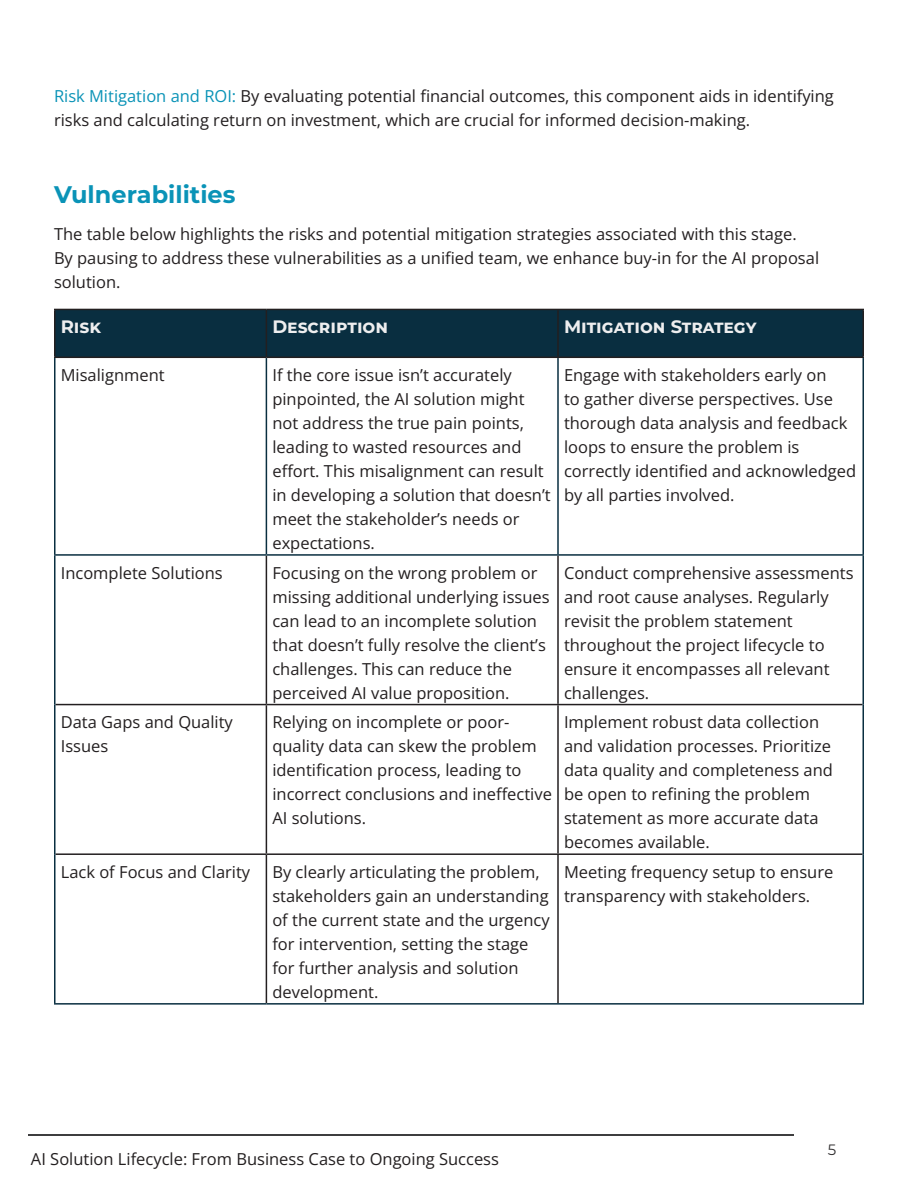
<style>
.page{position:relative;width:918px;height:1188px;background:#fff}
.page>*{position:absolute;margin:0;border:0;box-sizing:border-box;transform-origin:0 0}
.Header_3{font:700 24px "Montserrat";color:#0a93b7}
.Header_Table{font:700 18px "Montserrat";color:#eeeeef}
.Body_Text{font:300 16.5px/24px "Open Sans";color:#231f20}
.t1{font:15px "Montserrat";color:#312f30}
.s1{font-weight:700;color:#0a93b7}
</style>
<div class="page">
<hr style="left:28px;top:1134px;width:766px;height:1px;background:#3e3e3f">
<div style="left:56px;top:310px;width:806px;height:47px;background:#092e40"></div>
<hr style="left:54px;top:309px;width:212px;height:1px;background:#231f20">
<hr style="left:54px;top:310px;width:2px;height:47px;background:#231f20">
<hr style="left:266px;top:309px;width:292px;height:1px;background:#231f20">
<hr style="left:266px;top:310px;width:1px;height:47px;background:#231f20">
<hr style="left:558px;top:309px;width:306px;height:1px;background:#231f20">
<hr style="left:557px;top:310px;width:2px;height:47px;background:#231f20">
<hr style="left:862px;top:310px;width:2px;height:47px;background:#231f20">
<hr style="left:54px;top:357px;width:212px;height:1px;background:#231f20">
<hr style="left:266px;top:357px;width:292px;height:1px;background:#231f20">
<hr style="left:558px;top:357px;width:306px;height:1px;background:#231f20">
<hr style="left:266px;top:556px;width:1px;height:148px;background:#231f20">
<hr style="left:557px;top:556px;width:2px;height:148px;background:#231f20">
<hr style="left:56px;top:704px;width:210px;height:1px;background:#231f20">
<hr style="left:266px;top:704px;width:292px;height:1px;background:#231f20">
<hr style="left:266px;top:705px;width:1px;height:148px;background:#231f20">
<hr style="left:558px;top:704px;width:304px;height:1px;background:#231f20">
<hr style="left:557px;top:705px;width:2px;height:148px;background:#231f20">
<hr style="left:56px;top:853px;width:210px;height:2px;background:#231f20">
<hr style="left:266px;top:853px;width:292px;height:2px;background:#231f20">
<hr style="left:266px;top:855px;width:1px;height:148px;background:#231f20">
<hr style="left:558px;top:853px;width:304px;height:2px;background:#231f20">
<hr style="left:557px;top:855px;width:2px;height:148px;background:#231f20">
<hr style="left:266px;top:358px;width:1px;height:196px;background:#092e40">
<hr style="left:557px;top:358px;width:2px;height:196px;background:#092e40">
<hr style="left:54px;top:554px;width:212px;height:2px;background:#092e40">
<hr style="left:266px;top:554px;width:292px;height:2px;background:#092e40">
<hr style="left:558px;top:554px;width:306px;height:2px;background:#092e40">
<hr style="left:54px;top:358px;width:2px;height:196px;background:#092e40">
<hr style="left:862px;top:358px;width:2px;height:196px;background:#092e40">
<hr style="left:54px;top:556px;width:2px;height:149px;background:#092e40">
<hr style="left:862px;top:556px;width:2px;height:149px;background:#092e40">
<hr style="left:54px;top:705px;width:2px;height:149px;background:#092e40">
<hr style="left:862px;top:705px;width:2px;height:149px;background:#092e40">
<hr style="left:54px;top:854px;width:2px;height:149px;background:#092e40">
<hr style="left:862px;top:854px;width:2px;height:149px;background:#092e40">
<hr style="left:54px;top:1003px;width:212px;height:2px;background:#092e40">
<hr style="left:266px;top:1003px;width:292px;height:2px;background:#092e40">
<hr style="left:558px;top:1003px;width:306px;height:2px;background:#092e40">
<p class="Body_Text" style="left:54px;top:83px;width:781px"><span class="s1">Risk Mitigation and ROI:</span> By evaluating potential financial outcomes, this component aids in identifying risks and calculating return on investment, which are crucial for informed decision-making.</p>
<p class="Header_3" style="left:54px;top:177px;width:183px">Vulnerabilities</p>
<p class="Body_Text" style="left:54px;top:222px;width:767px">The table below highlights the risks and potential mitigation strategies associated with this stage.<br>By pausing to address these vulnerabilities as a unified team, we enhance buy-in for the AI proposal solution.</p>
<p class="Header_Table" style="left:61px;top:314px;width:42px">Risk</p>
<p class="Header_Table" style="left:272px;top:314px;width:117px">Description</p>
<p class="Header_Table" style="left:564px;top:314px;width:194px">Mitigation Strategy</p>
<p class="Body_Text" style="left:61px;top:363px;width:105px">Misalignment</p>
<p class="Body_Text" style="left:272px;top:363px;width:280px">If the core issue isn’t accurately pinpointed, the AI solution might not address the true pain points, leading to wasted resources and effort. This misalignment can result in developing a solution that doesn’t meet the stakeholder’s needs or expectations.</p>
<p class="Body_Text" style="left:564px;top:363px;width:294px">Engage with stakeholders early on<br>to gather diverse perspectives. Use thorough data analysis and feedback loops to ensure the problem is correctly identified and acknowledged by all parties involved.</p>
<p class="Body_Text" style="left:61px;top:560px;width:163px">Incomplete Solutions</p>
<p class="Body_Text" style="left:272px;top:560px;width:279px">Focusing on the wrong problem or missing additional underlying issues can lead to an incomplete solution that doesn’t fully resolve the client’s challenges. This can reduce the perceived AI value proposition.</p>
<p class="Body_Text" style="left:564px;top:560px;width:291px">Conduct comprehensive assessments and root cause analyses. Regularly revisit the problem statement throughout the project lifecycle to ensure it encompasses all relevant challenges.</p>
<p class="Body_Text" style="left:61px;top:710px;width:174px">Data Gaps and Quality<br>Issues</p>
<p class="Body_Text" style="left:272px;top:710px;width:281px">Relying on incomplete or poor&shy;quality data can skew the problem identification process, leading to incorrect conclusions and ineffective<br>AI solutions.</p>
<p class="Body_Text" style="left:564px;top:710px;width:271px">Implement robust data collection and validation processes. Prioritize data quality and completeness and be open to refining the problem statement as more accurate data becomes available.</p>
<p class="Body_Text" style="left:61px;top:859px;width:191px">Lack of Focus and Clarity</p>
<p class="Body_Text" style="left:272px;top:859px;width:279px">By clearly articulating the problem, stakeholders gain an understanding of the current state and the urgency for intervention, setting the stage for further analysis and solution development.</p>
<p class="Body_Text" style="left:564px;top:859px;width:271px">Meeting frequency setup to ensure transparency with stakeholders.</p>
<p class="Body_Text" style="left:31px;top:1147px;width:470px">AI Solution Lifecycle: From Business Case to Ongoing Success</p>
<p class="t1" style="left:828px;top:1140px;width:10px">5</p>
</div>
